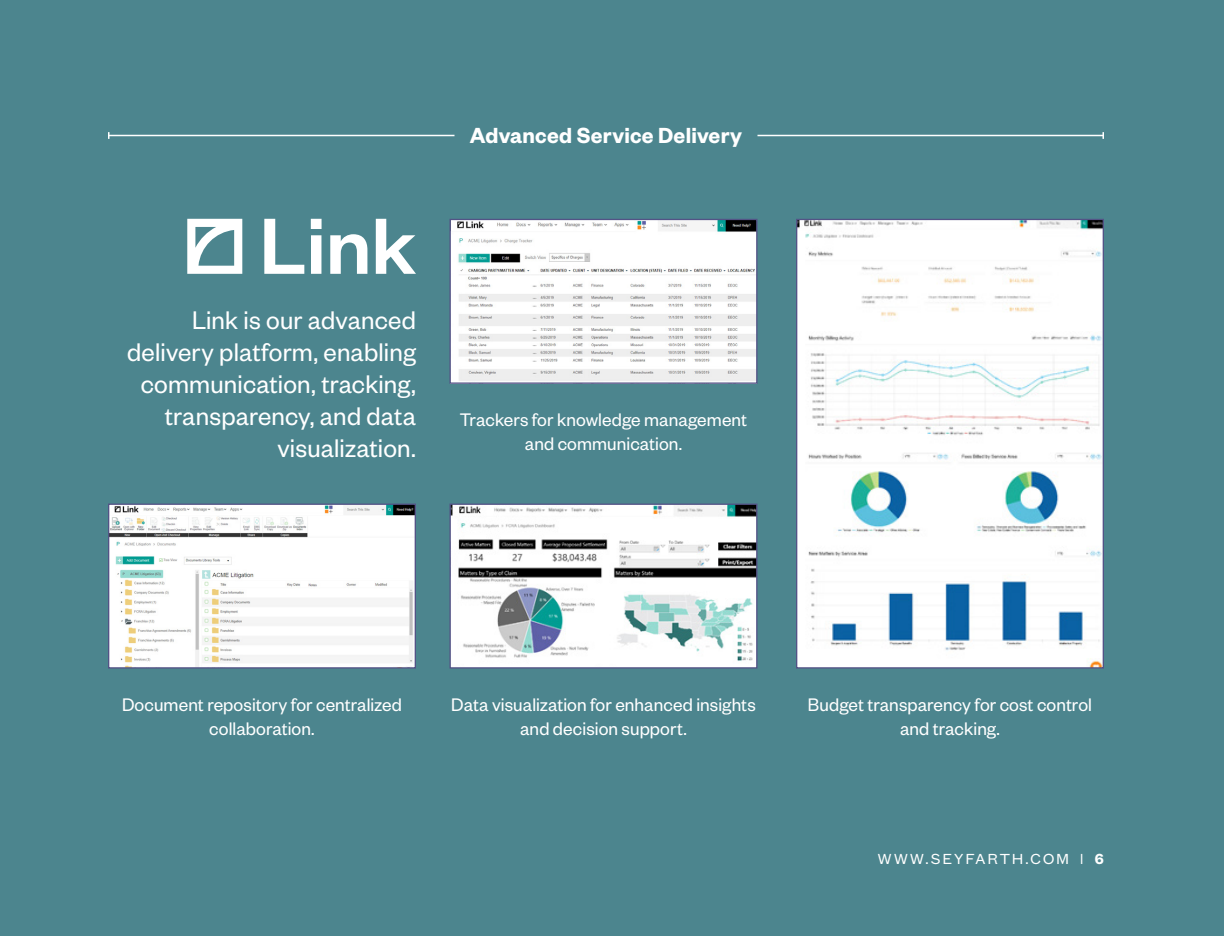
<style>
.page{position:relative;width:1224px;height:936px;background:#4c858e}
.page>*{position:absolute;margin:0;border:0;box-sizing:border-box;transform-origin:0 0}
.t1{font:28px/32px "Founders Grotesk";letter-spacing:.005em;color:#fff;text-align:right}
.t2{font:600 24px "Founders Grotesk";letter-spacing:.01em;color:#fff}
.t3{font:20px/24px "Founders Grotesk";letter-spacing:.005em;color:#fff;text-align:center}
.t4{font:16px "Founders Grotesk Text";letter-spacing:.095em;color:#fff}
.s1{font-weight:600}
</style>
<div class="page">
<hr style="left:109px;top:135px;width:345px;height:1px;background:#fff">
<svg style="left:108px;top:132px;width:2px;height:7px"></svg>
<hr style="left:758px;top:135px;width:345px;height:1px;background:#fff">
<svg style="left:1102px;top:132px;width:2px;height:7px"></svg>
<svg style="left:187px;top:219px;width:229px;height:55px"></svg>
<img style="left:110px;top:506px;width:304px;height:161px">
<div style="left:108px;top:504px;width:308px;height:165px;border:1px solid #535386"></div>
<img style="left:798px;top:221px;width:304px;height:446px">
<div style="left:796px;top:219px;width:308px;height:450px;border:1px solid #535386"></div>
<img style="left:452px;top:221px;width:304px;height:161px">
<div style="left:450px;top:219px;width:308px;height:165px;border:1px solid #535386"></div>
<img style="left:452px;top:506px;width:304px;height:161px">
<div style="left:450px;top:504px;width:308px;height:165px;border:1px solid #535386"></div>
<p class="t2" style="left:470px;top:120px;width:274px">Advanced Service Delivery</p>
<h1 class="t1" style="left:127px;top:303px;width:290px">Link is our advanced delivery platform, enabling communication, tracking, transparency, and data visualization.</h1>
<p class="t3" style="left:460px;top:407px;width:289px">Trackers for knowledge management and communication.</p>
<p class="t3" style="left:122px;top:691px;width:281px">Document repository for centralized collaboration.</p>
<p class="t3" style="left:451px;top:691px;width:306px">Data visualization for enhanced insights and decision support.</p>
<p class="t3" style="left:808px;top:691px;width:286px">Budget transparency for cost control and tracking.</p>
<p class="t4" style="left:878px;top:848px;width:228px">WWW.SEYFARTH.COM | <span class="s1">6</span></p>
</div>
